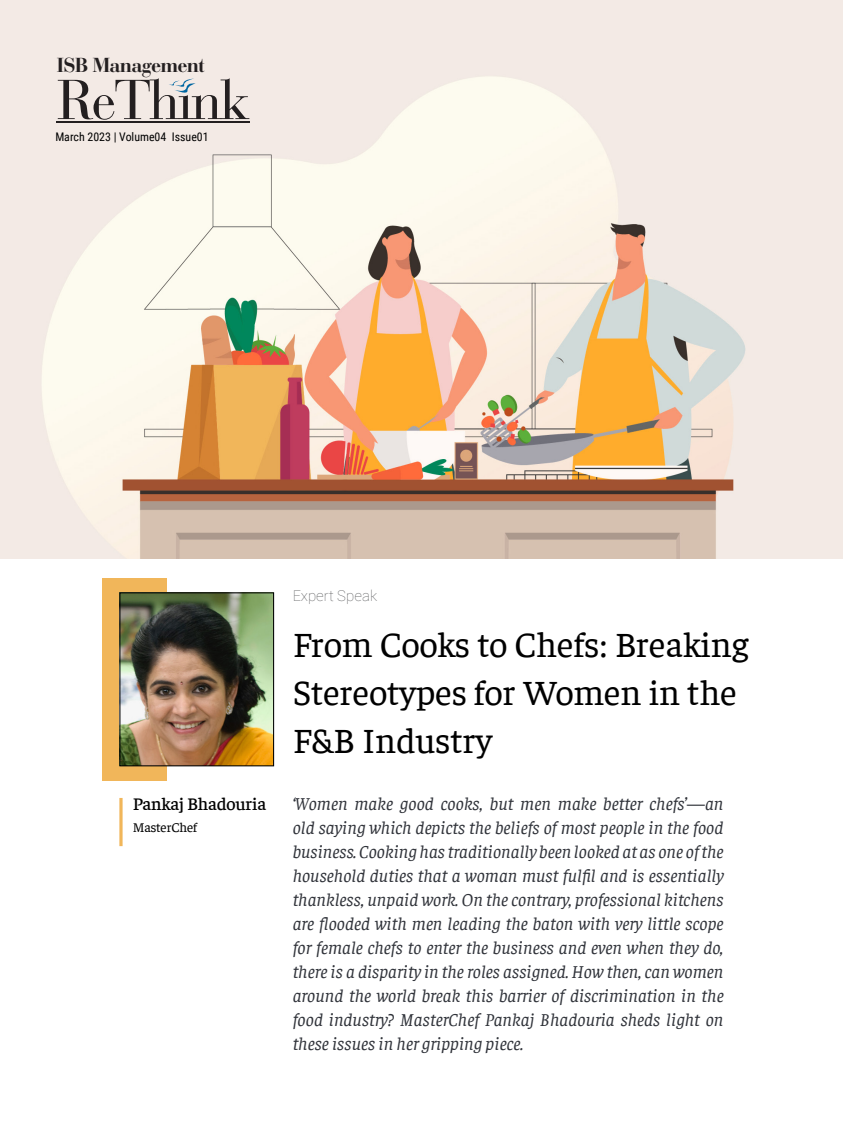
<style>
.page{position:relative;width:843px;height:1134px;background:#fff}
.page>*{position:absolute;margin:0;border:0;box-sizing:border-box;transform-origin:0 0}
.t1{font:36px/48px "Faustina";color:#000}
.t2{font:700 20.1px "Bauer Bodoni Std";letter-spacing:-.04em;color:#231f20}
.t3{font:italic 18px/24px "Faustina";color:#2f3239;text-align:justify}
.t4{font:500 18px "Faustina";letter-spacing:-.01em;color:#000}
.t5{font:100 15px "Roboto";color:#58595b}
.t6{font:13.5px "Faustina";letter-spacing:-.01em;color:#000}
.t7{font:11.85px "Roboto Condensed";color:#000}
</style>
<div class="page">
<img style="left:0;top:0;width:842px;height:558px">
<div style="left:102px;top:578px;width:65px;height:202px;background:#f1b65a"></div>
<img style="left:121px;top:594px;width:151px;height:170px">
<div style="left:119px;top:592px;width:155px;height:174px;border:1px solid #000101"></div>
<hr style="left:119px;top:798px;width:3px;height:48px;background:#f1b65a">
<hr style="left:56px;top:122px;width:194px;height:1px;background:#231f20">
<svg style="left:58px;top:78px;width:191px;height:42px;background:#beb7b4"></svg>
<p class="t2" style="left:56px;top:53px;width:150px">ISB Management</p>
<p class="t7" style="left:55px;top:128px;width:155px">March 2023 | Volume04 Issue01</p>
<p class="t4" style="left:133px;top:791px;width:135px">Pankaj Bhadouria</p>
<p class="t6" style="left:133px;top:818px;width:66px">MasterChef</p>
<p class="t5" style="left:292px;top:585px;width:86px">Expert Speak</p>
<h1 class="t1" style="left:292px;top:618px;width:457px">From Cooks to Chefs: Breaking<br>Stereotypes for Women in the<br>F&amp;B Industry</h1>
<p class="t3" style="left:292px;top:790px;width:432px">‘Women make good cooks, but men make better chefs’—an old saying which depicts the beliefs of most people in the food business. Cooking has traditionally been looked at as one of the household duties that a woman must fulfil and is essentially thankless, unpaid work. On the contrary, professional kitchens are flooded with men leading the baton with very little scope for female chefs to enter the business and even when they do, there is a disparity in the roles assigned. How then, can women around the world break this barrier of discrimination in the food industry? MasterChef Pankaj Bhadouria sheds light on these issues in her gripping piece.</p>
</div>
